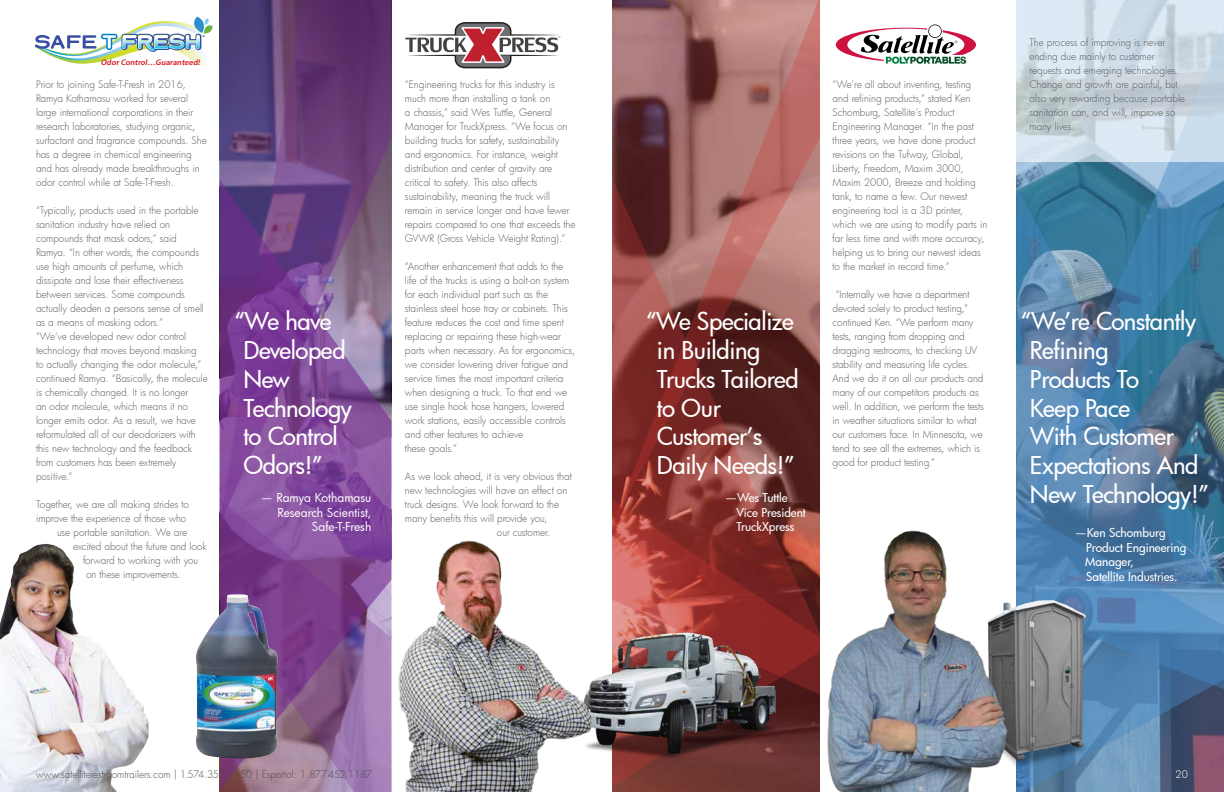
<style>
.page{position:relative;width:1224px;height:792px;background:#fff}
.page>*{position:absolute;margin:0;border:0;box-sizing:border-box;transform-origin:0 0}
.t1{font:500 24px/28.8px "Futura";letter-spacing:-.02em;color:#fff}
.t2{font:500 12px/14.4px "Futura";letter-spacing:-.005em;color:#fff}
.t3{font:12px/14.4px "Futura";letter-spacing:-.005em;color:#fff;text-align:right}
.t4{font:300 10px/14px "Futura";letter-spacing:-.005em;color:#58595b}
.t5{font:300 10px "Futura";letter-spacing:-.005em;color:#4d4d4f}
.t6{font:300 10px "Futura";color:#6d6e71}
.t7{font:italic 600 8.1px "Myriad Pro";color:#d71920}
.s1{color:#fff}
</style>
<div class="page">
<svg style="left:220px;top:0;width:171px;height:792px;background:#613e76"></svg>
<svg style="left:220px;top:180px;width:171px;height:609px;background:#7e4e91"></svg>
<img style="left:0;top:544px;width:149px;height:248px">
<img style="left:35px;top:17px;width:177px;height:48px">
<img style="left:195px;top:594px;width:84px;height:166px">
<svg style="left:1016px;top:162px;width:208px;height:24px;background:#6899b9"></svg>
<svg style="left:1016px;top:186px;width:208px;height:606px;background:#4d7ba1"></svg>
<svg style="left:836px;top:24px;width:140px;height:40px"></svg>
<svg style="left:1016px;top:0;width:208px;height:162px;background:#cedbe5"></svg>
<img style="left:1073px;top:608px;width:19px;height:165px">
<img style="left:1073px;top:595px;width:17px;height:167px">
<img style="left:827px;top:462px;width:246px;height:330px">
<svg style="left:405px;top:22px;width:155px;height:46px"></svg>
<svg style="left:612px;top:0;width:208px;height:178px;background:#9f6867"></svg>
<svg style="left:612px;top:178px;width:208px;height:609px;background:#88413e"></svg>
<img style="left:618px;top:607px;width:181px;height:163px">
<img style="left:355px;top:520px;width:263px;height:272px">
<p class="t7" style="left:101px;top:57px;width:102px">Odor Control…Guaranteed!</p>
<p class="t4" style="left:36px;top:77px;width:172px">Prior to joining Safe-T-Fresh in 2016, Ramya Kothamasu worked for several large international corporations in their research laboratories, studying organic, surfactant and fragrance compounds. She has a degree in chemical engineering and has already made breakthroughs in odor control while at Safe-T-Fresh.</p>
<p class="t4" style="left:36px;top:203px;width:173px">“Typically, products used in the portable sanitation industry have relied on compounds that mask odors,” said Ramya. “In other words, the compounds use high amounts of perfume, which dissipate and lose their effectiveness between services. Some compounds actually deaden a persons sense of smell as a means of masking odors.”<br>“We’ve developed new odor control technology that moves beyond masking<br>to actually changing the odor molecule,” continued Ramya. “Basically, the molecule is chemically changed. It is no longer<br>an odor molecule, which means it no longer emits odor. As a result, we have reformulated all of our deodorizers with this new technology and the feedback from customers has been extremely positive.”</p>
<p class="t4" style="left:36px;top:497px;width:155px">Together, we are all making strides to</p>
<p class="t4" style="left:36px;top:511px;width:152px">improve the experience of those who</p>
<p class="t4" style="left:57px;top:525px;width:132px">use portable sanitation. We are</p>
<p class="t4" style="left:73px;top:539px;width:135px">excited about the future and look</p>
<p class="t4" style="left:83px;top:553px;width:117px">forward to working with you</p>
<p class="t4" style="left:86px;top:567px;width:96px">on these improvements.</p>
<h1 class="t1" style="left:243px;top:307px;width:110px;text-indent:-9px">“We have<br>Developed<br>New<br>Technology to Control<br>Odors!”</h1>
<p class="t3" style="left:261px;top:490px;width:112px">— Ramya Kothamasu<br>Research Scientist,<br>Safe-T-Fresh</p>
<p class="t4" style="left:405px;top:77px;width:172px">“Engineering trucks for this industry is much more than installing a tank on<br>a chassis,” said Wes Tuttle, General Manager for TruckXpress. “We focus on building trucks for safety, sustainability and ergonomics. For instance, weight distribution and center of gravity are critical to safety. This also affects sustainability, meaning the truck will remain in service longer and have fewer repairs compared to one that exceeds the GVWR (Gross Vehicle Weight Rating).”</p>
<p class="t4" style="left:405px;top:259px;width:172px">“Another enhancement that adds to the life of the trucks is using a bolt-on system for each individual part such as the stainless steel hose tray or cabinets. This feature reduces the cost and time spent replacing or repairing these high-wear parts when necessary. As for ergonomics, we consider lowering driver fatigue and service times the most important criteria when designing a truck. To that end we use single hook hose hangers, lowered work stations, easily accessible controls and other features to achieve<br>these goals.”</p>
<p class="t4" style="left:405px;top:469px;width:168px">As we look ahead, it is very obvious that</p>
<p class="t4" style="left:405px;top:483px;width:164px">new technologies will have an effect on</p>
<p class="t4" style="left:405px;top:497px;width:156px">truck designs. We look forward to the</p>
<p class="t4" style="left:405px;top:511px;width:144px">many benefits this will provide you,</p>
<p class="t4" style="left:497px;top:525px;width:55px">our customer.</p>
<h1 class="t1" style="left:657px;top:307px;width:143px;text-indent:-11px">“We Specialize in Building<br>Trucks Tailored to Our<br>Customer’s<br>Daily Needs!”</h1>
<p class="t2" style="left:736px;top:490px;width:71px;text-indent:-11px">—Wes Tuttle<br>Vice President<br>TruckXpress</p>
<p class="t4" style="left:833px;top:77px;width:156px">“We’re all about inventing, testing and refining products,” stated Ken Schomburg, Satellite’s Product Engineering Manager. “In the past three years, we have done product revisions on the Tufway, Global, Liberty, Freedom, Maxim 3000, Maxim 2000, Breeze and holding tank, to name a few. Our newest engineering tool is a 3D printer, which we are using to modify parts in far less time and with more accuracy, helping us to bring our newest ideas to the market in record time.”</p>
<p class="t4" style="left:833px;top:287px;width:153px;text-indent:3px">“Internally we have a department devoted solely to product testing,” continued Ken. “We perform many tests, ranging from dropping and dragging restrooms, to checking UV stability and measuring life cycles.<br>And we do it on all our products and many of our competitors products as well. In addition, we perform the tests in weather situations similar to what our customers face. In Minnesota, we tend to see all the extremes, which is good for product testing.”</p>
<p class="t4" style="left:1030px;top:35px;width:157px">The process of improving is never ending due mainly to customer requests and emerging technologies.<br>Change and growth are painful, but also very rewarding because portable sanitation can, and will, improve so many lives.</p>
<h1 class="t1" style="left:1030px;top:307px;width:181px;text-indent:-9px">“We’re Constantly<br>Refining<br>Products To<br>Keep Pace<br>With Customer<br>Expectations And<br>New Technology!”</h1>
<p class="t2" style="left:1085px;top:525px;width:103px;text-indent:-10px">—Ken Schomburg<br>Product Engineering<br>Manager,<br>Satellite Industries.</p>
<p class="t5" style="left:36px;top:767px;width:337px">www.satelliterestroomtrailers.com | 1.574.350.2150 | Español: 1.877.452.1187</p>
<p class="t6" style="left:1160px;top:768px;width:30px">20 <span class="s1">20</span></p>
</div>
